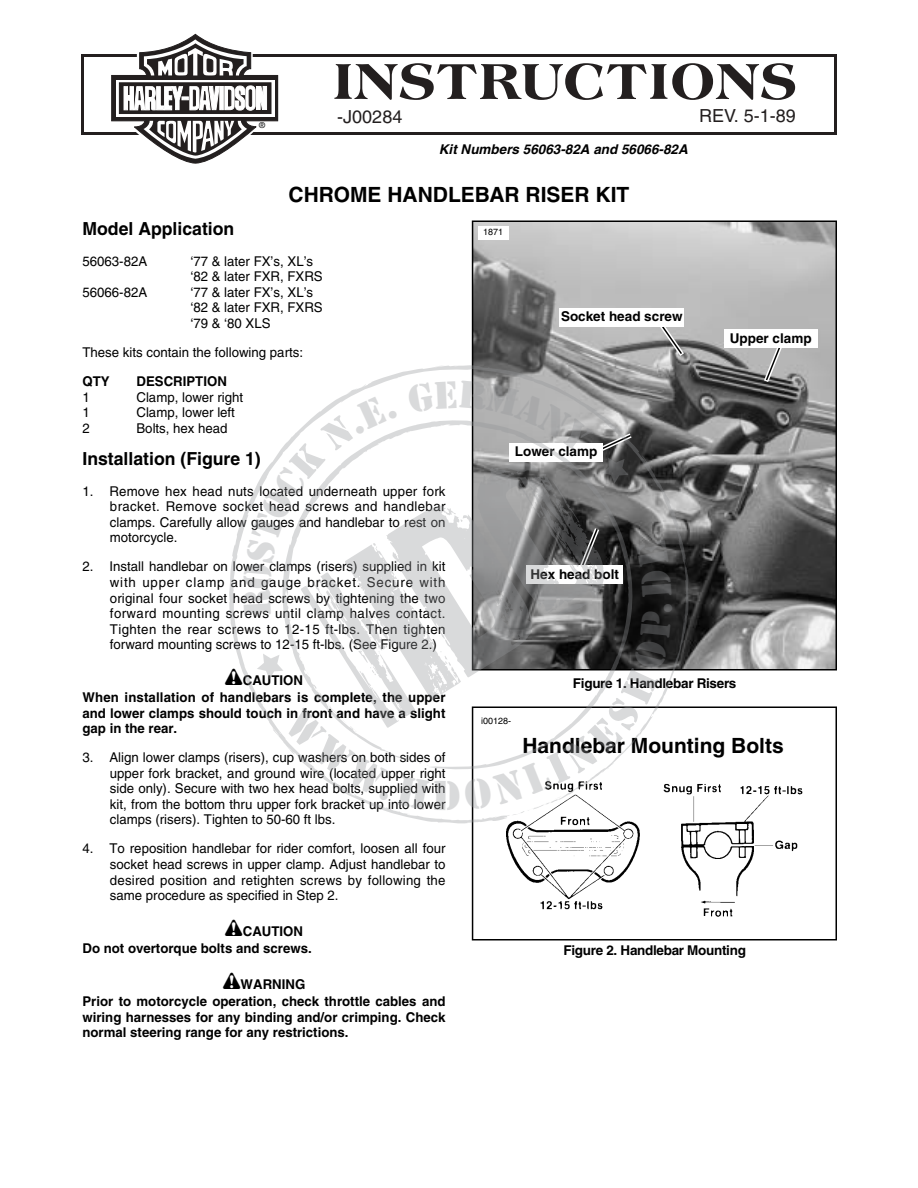
<style>
.page{position:relative;width:918px;height:1188px;background:#fff}
.page>*{position:absolute;margin:0;border:0;box-sizing:border-box;transform-origin:0 0}
.t1{font:800 54px "Americana";letter-spacing:.015em;color:#231f1f}
.t2{font:700 21px "Helvetica";color:#000}
.t3{font:700 18px "Helvetica";color:#000}
.t4{font:18px "Helvetica";color:#231f1f}
.t5{font:13.5px/15.6px "Helvetica";color:#000;text-align:justify}
.t6{font:700 13.5px/17.5px "Helvetica";color:#000}
.t7{font:700 13.5px "Helvetica";letter-spacing:-.02em;color:#000}
.t8{font:italic 700 13.5px "Helvetica";color:#000}
.t9{font:9px "Helvetica";color:#000}
.t10{font:8.1px "Helvetica";color:#000}
.s1{font-family:"Harley Type";font-weight:400;font-size:21px}
</style>
<div class="page">
<div style="left:81px;top:54px;width:756px;height:81px;border:3px solid #231f1f"></div>
<svg style="left:111px;top:33px;width:167px;height:131px"></svg>
<img style="left:475px;top:223px;width:359px;height:444px">
<div style="left:472px;top:220px;width:365px;height:450px;border:2px solid #000"></div>
<div style="left:478px;top:226px;width:30px;height:13px;background:#fff"></div>
<img style="left:506px;top:784px;width:297px;height:133px">
<div style="left:472px;top:706px;width:365px;height:234px;border:2px solid #000"></div>
<svg style="left:648px;top:309px;width:40px;height:52px"></svg>
<svg style="left:760px;top:348px;width:30px;height:39px"></svg>
<div style="left:559px;top:308px;width:125px;height:18px;background:#fff"></div>
<div style="left:724px;top:330px;width:94px;height:18px;background:#fff"></div>
<svg style="left:230px;top:365px;width:458px;height:459px"></svg>
<svg style="left:684px;top:561px;width:3px;height:11px"></svg>
<svg style="left:243px;top:381px;width:429px;height:440px"></svg>
<p class="t10" style="left:259px;top:122px;width:7px">®</p>
<h1 class="t1" style="left:333px;top:60px;width:465px">INSTRUCTIONS</h1>
<h3 class="t4" style="left:337px;top:110px;width:67px">-J00284</h3>
<h3 class="t4" style="left:699px;top:109px;width:98px">REV. 5-1-89</h3>
<p class="t8" style="left:439px;top:144px;width:251px">Kit Numbers 56063-82A and 56066-82A</p>
<h2 class="t2" style="left:289px;top:187px;width:342px">CHROME HANDLEBAR RISER KIT</h2>
<h3 class="t3" style="left:82px;top:222px;width:153px">Model Application</h3>
<p class="t5" style="left:82px;top:255px;width:66px">56063-82A</p>
<p class="t5" style="left:190px;top:255px;width:134px">‘77 &amp; later FX’s, XL’s ‘82 &amp; later FXR, FXRS</p>
<p class="t5" style="left:82px;top:286px;width:66px">56066-82A</p>
<p class="t5" style="left:190px;top:286px;width:134px;text-align:left">‘77 &amp; later FX’s, XL’s ‘82 &amp; later FXR, FXRS ‘79 &amp; ‘80 XLS</p>
<p class="t5" style="left:82px;top:346px;width:222px">These kits contain the following parts:</p>
<p class="t6" style="left:82px;top:374px;width:29px">QTY</p>
<p class="t6" style="left:137px;top:374px;width:92px">DESCRIPTION</p>
<p class="t5" style="left:82px;top:390px;width:9px">1</p>
<p class="t5" style="left:137px;top:390px;width:108px">Clamp, lower right</p>
<p class="t5" style="left:82px;top:406px;width:9px">1</p>
<p class="t5" style="left:137px;top:406px;width:100px">Clamp, lower left</p>
<p class="t5" style="left:82px;top:421px;width:9px">2</p>
<p class="t5" style="left:137px;top:421px;width:93px">Bolts, hex head</p>
<h3 class="t3" style="left:82px;top:452px;width:180px">Installation (Figure 1)</h3>
<p class="t5" style="left:110px;top:485px;width:337px;text-indent:-27px">1. Remove hex head nuts located underneath upper fork bracket. Remove socket head screws and handlebar clamps. Carefully allow gauges and handlebar to rest on motorcycle.</p>
<p class="t5" style="left:110px;top:560px;width:337px;text-indent:-27px">2. Install handlebar on lower clamps (risers) supplied in kit with upper clamp and gauge bracket. Secure with original four socket head screws by tightening the two forward mounting screws until clamp halves contact.<br>Tighten the rear screws to 12-15 ft-lbs. Then tighten forward mounting screws to 12-15 ft-lbs. (See Figure 2.)</p>
<p class="t6" style="left:83px;top:673px;width:364px;text-align:center"><span class="s1">1</span>CAUTION<br>When installation of handlebars is complete, the upper</p>
<p class="t6" style="left:83px;top:707px;width:364px;line-height:15.6px">and lower clamps should touch in front and have a slight gap in the rear.</p>
<p class="t5" style="left:110px;top:751px;width:337px;text-indent:-27px">3. Align lower clamps (risers), cup washers on both sides of upper fork bracket, and ground wire (located upper right side only). Secure with two hex head bolts, supplied with kit, from the bottom thru upper fork bracket up into lower clamps (risers). Tighten to 50-60 ft lbs.</p>
<p class="t5" style="left:110px;top:842px;width:337px;text-indent:-27px">4. To reposition handlebar for rider comfort, loosen all four socket head screws in upper clamp. Adjust handlebar to desired position and retighten screws by following the same procedure as specified in Step 2.</p>
<p class="t6" style="left:83px;top:924px;width:231px;text-indent:142px"><span class="s1">1</span>CAUTION<br>Do not overtorque bolts and screws.</p>
<p class="t6" style="left:82px;top:977px;width:365px;text-align:center"><span class="s1">1</span>WARNING<br>Prior to motorcycle operation, check throttle cables and</p>
<p class="t6" style="left:82px;top:1011px;width:365px;line-height:15.5px">wiring harnesses for any binding and/or crimping. Check normal steering range for any restrictions.</p>
<p class="t9" style="left:483px;top:229px;width:22px">1871</p>
<p class="t6" style="left:561px;top:309px;width:123px">Socket head screw</p>
<p class="t6" style="left:515px;top:444px;width:84px">Lower clamp</p>
<p class="t6" style="left:730px;top:331px;width:83px">Upper clamp</p>
<p class="t6" style="left:531px;top:566px;width:90px">Hex head bolt</p>
<p class="t7" style="left:573px;top:679px;width:165px">Figure 1. Handlebar Risers</p>
<p class="t9" style="left:481px;top:718px;width:32px">i00128-</p>
<h2 class="t2" style="left:522px;top:738px;width:263px">Handlebar Mounting Bolts</h2>
<p class="t7" style="left:564px;top:946px;width:184px">Figure 2. Handlebar Mounting</p>
</div>
